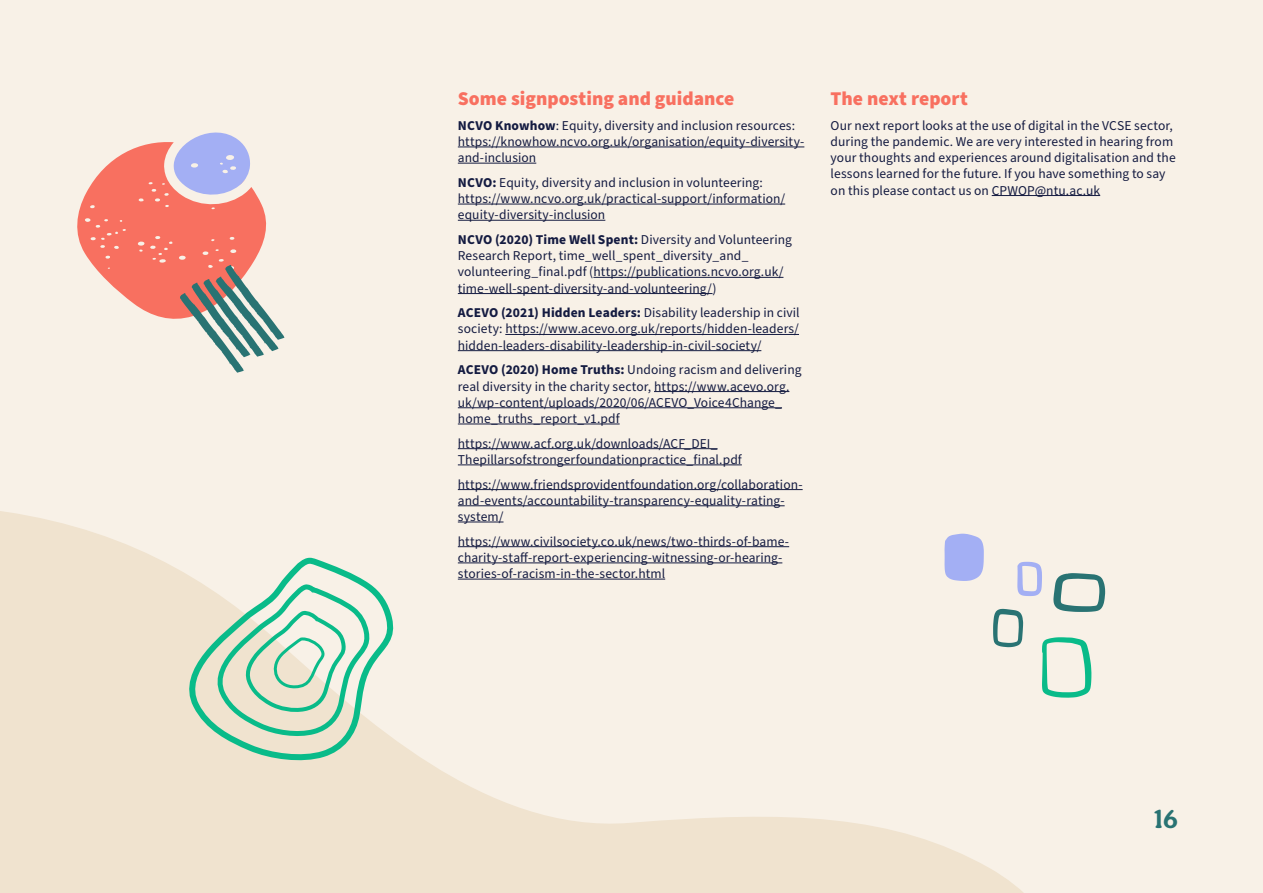
<style>
.page{position:relative;width:1263px;height:893px;background:#f8f1e7}
.page>*{position:absolute;margin:0;border:0;box-sizing:border-box;transform-origin:0 0}
.t1{font:700 27px "Aesthet Nova";color:#297373}
.t2{font:900 19.5px "Source Sans Pro";color:#f87060}
.t3{font:13.5px/16.2px "Source Sans Pro";letter-spacing:.005em;color:#141b41}
.s1{font-weight:700}
</style>
<div class="page">
<svg style="left:0;top:505px;width:1106px;height:388px"></svg>
<hr style="left:458px;top:147px;width:346px;height:1px;background:#141b41">
<hr style="left:458px;top:163px;width:78px;height:1px;background:#141b41">
<hr style="left:458px;top:204px;width:327px;height:1px;background:#141b41">
<hr style="left:458px;top:220px;width:147px;height:1px;background:#141b41">
<hr style="left:593px;top:277px;width:190px;height:1px;background:#141b41">
<hr style="left:458px;top:293px;width:254px;height:1px;background:#141b41">
<hr style="left:505px;top:334px;width:294px;height:1px;background:#141b41">
<hr style="left:458px;top:350px;width:303px;height:1px;background:#141b41">
<hr style="left:654px;top:391px;width:135px;height:1px;background:#141b41">
<hr style="left:458px;top:407px;width:324px;height:1px;background:#141b41">
<hr style="left:458px;top:424px;width:162px;height:1px;background:#141b41">
<hr style="left:458px;top:448px;width:259px;height:1px;background:#141b41">
<hr style="left:458px;top:465px;width:284px;height:1px;background:#141b41">
<hr style="left:458px;top:489px;width:345px;height:1px;background:#141b41">
<hr style="left:458px;top:505px;width:327px;height:1px;background:#141b41">
<hr style="left:458px;top:522px;width:45px;height:1px;background:#141b41">
<hr style="left:458px;top:546px;width:331px;height:1px;background:#141b41">
<hr style="left:458px;top:563px;width:324px;height:1px;background:#141b41">
<hr style="left:458px;top:579px;width:207px;height:1px;background:#141b41">
<hr style="left:992px;top:195px;width:108px;height:1px;background:#141b41">
<svg style="left:944px;top:534px;width:40px;height:47px;background:#adb6f2"></svg>
<svg style="left:1017px;top:562px;width:25px;height:34px"></svg>
<svg style="left:1042px;top:637px;width:49px;height:61px"></svg>
<svg style="left:1053px;top:573px;width:52px;height:39px"></svg>
<svg style="left:993px;top:609px;width:30px;height:38px"></svg>
<svg style="left:170px;top:554px;width:231px;height:214px"></svg>
<svg style="left:209px;top:581px;width:166px;height:161px"></svg>
<svg style="left:77px;top:132px;width:208px;height:241px"></svg>
<h2 class="t2" style="left:458px;top:85px;width:278px">Some signposting and guidance</h2>
<p class="t3" style="left:458px;top:118px;width:348px"><span class="s1">NCVO Knowhow</span>: Equity, diversity and inclusion resources: https://knowhow.ncvo.org.uk/organisation/equity-diversity&shy;and-inclusion</p>
<p class="t3" style="left:458px;top:175px;width:329px"><span class="s1">NCVO:</span> Equity, diversity and inclusion in volunteering: https://www.ncvo.org.uk/practical-support/information/ equity-diversity-inclusion</p>
<p class="t3" style="left:458px;top:232px;width:336px"><span class="s1">NCVO (2020) Time Well Spent:</span> Diversity and Volunteering Research Report, time_well_spent_diversity_and_ volunteering_final.pdf (https://publications.ncvo.org.uk/ time-well-spent-diversity-and-volunteering/)</p>
<p class="t3" style="left:458px;top:305px;width:343px;text-align:justify"><span class="s1">ACEVO (2021) Hidden Leaders:</span> Disability leadership in civil society: https://www.acevo.org.uk/reports/hidden-leaders/ hidden-leaders-disability-leadership-in-civil-society/</p>
<p class="t3" style="left:458px;top:362px;width:345px"><span class="s1">ACEVO (2020) Home Truths:</span> Undoing racism and delivering real diversity in the charity sector, https://www.acevo.org. uk/wp-content/uploads/2020/06/ACEVO_Voice4Change_ home_truths_report_v1.pdf</p>
<p class="t3" style="left:458px;top:435px;width:285px">https://www.acf.org.uk/downloads/ACF_DEI_<br>Thepillarsofstrongerfoundationpractice_final.pdf</p>
<p class="t3" style="left:458px;top:476px;width:346px">https://www.friendsprovidentfoundation.org/collaboration&shy;and-events/accountability-transparency-equality-rating&shy;system/</p>
<p class="t3" style="left:458px;top:533px;width:333px">https://www.civilsociety.co.uk/news/two-thirds-of-bame&shy;charity-staff-report-experiencing-witnessing-or-hearing&shy;stories-of-racism-in-the-sector.html</p>
<h2 class="t2" style="left:831px;top:85px;width:139px">The next report</h2>
<p class="t3" style="left:831px;top:118px;width:347px">Our next report looks at the use of digital in the VCSE sector, during the pandemic. We are very interested in hearing from your thoughts and experiences around digitalisation and the lessons learned for the future. If you have something to say on this please contact us on CPWOP@ntu.ac.uk</p>
<h1 class="t1" style="left:1154px;top:803px;width:25px">16</h1>
</div>
